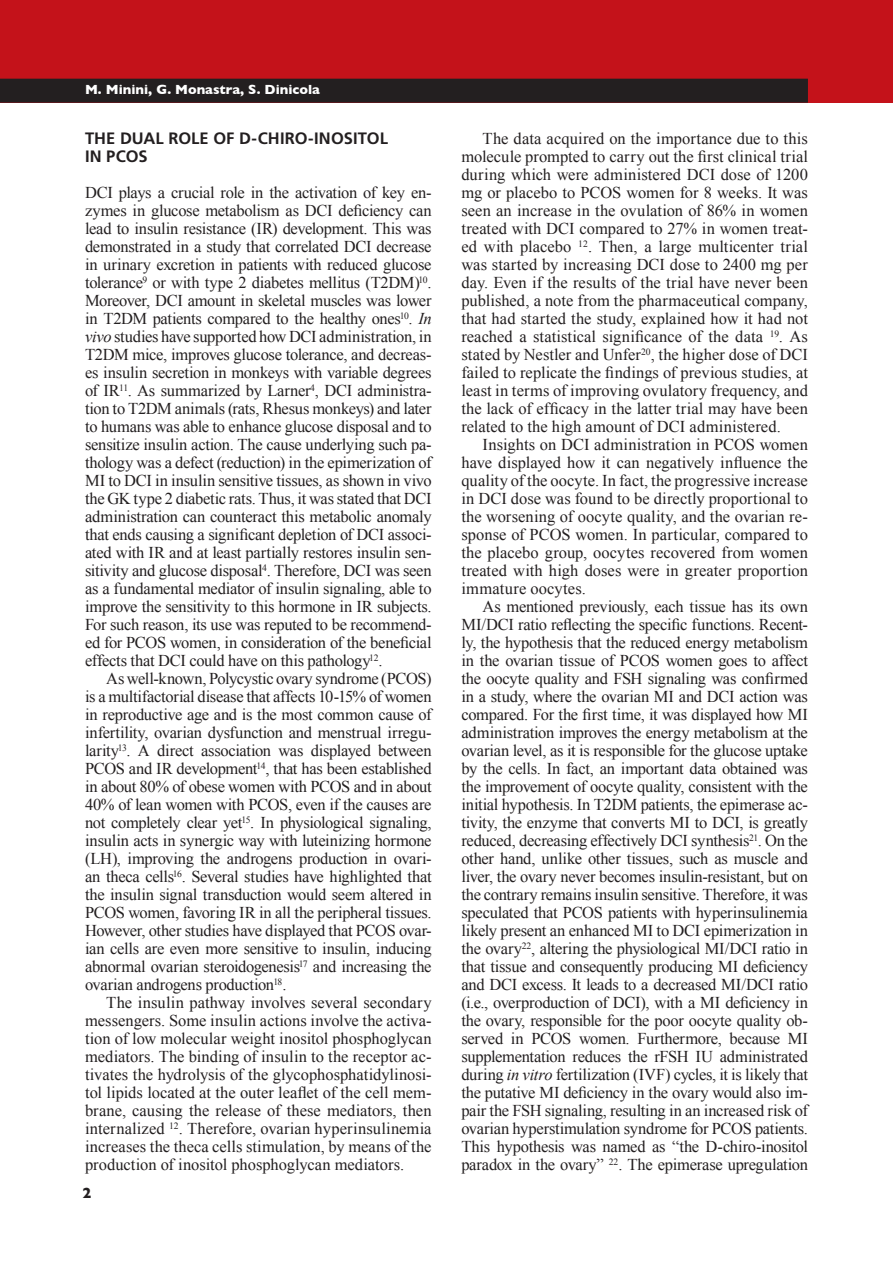
<style>
.page{position:relative;width:893px;height:1263px;background:#fff}
.page>*{position:absolute;margin:0;border:0;box-sizing:border-box;transform-origin:0 0}
.t1{font:16.5px/18px "Times New Roman";letter-spacing:-.005em;color:#231f20;text-align:justify}
.t2{font:700 16.5px/18px "Frutiger";letter-spacing:.005em;color:#231f20}
.t3{font:700 15px "Gill Sans";color:#231f20}
.t4{font:700 13.5px "Gill Sans";color:#fff}
.s1{font-style:italic}
</style>
<div class="page">
<div style="left:0;top:0;width:893px;height:103px;background:#c4121a"></div>
<div style="left:0;top:79px;width:808px;height:24px;background:#231f20"></div>
<p class="t4" style="left:85px;top:79px;width:236px">M. Minini, G. Monastra, S. Dinicola</p>
<p class="t2" style="left:85px;top:129px;width:304px">THE DUAL ROLE OF D-CHIRO-INOSITOL<br>IN PCOS</p>
<p class="t1" style="left:85px;top:183px;width:348px">DCI plays a crucial role in the activation of key en&shy;zymes in glucose metabolism as DCI deficiency can lead to insulin resistance (IR) development. This was demonstrated in a study that correlated DCI decrease in urinary excretion in patients with reduced glucose tolerance<sup>9</sup> or with type 2 diabetes mellitus (T2DM)<sup>10</sup>.<br>Moreover, DCI amount in skeletal muscles was lower in T2DM patients compared to the healthy ones<sup>10</sup>. <span class="s1">In vivo</span> studies have supported how DCI administration, in T2DM mice, improves glucose tolerance, and decreas&shy;es insulin secretion in monkeys with variable degrees of IR<sup>11</sup>. As summarized by Larner<sup>4</sup>, DCI administra&shy;tion to T2DM animals (rats, Rhesus monkeys) and later to humans was able to enhance glucose disposal and to sensitize insulin action. The cause underlying such pa&shy;thology was a defect (reduction) in the epimerization of MI to DCI in insulin sensitive tissues, as shown in vivo the GK type 2 diabetic rats. Thus, it was stated that DCI administration can counteract this metabolic anomaly that ends causing a significant depletion of DCI associ&shy;ated with IR and at least partially restores insulin sen&shy;sitivity and glucose disposal<sup>4</sup>. Therefore, DCI was seen as a fundamental mediator of insulin signaling, able to improve the sensitivity to this hormone in IR subjects.<br>For such reason, its use was reputed to be recommend&shy;ed for PCOS women, in consideration of the beneficial effects that DCI could have on this pathology<sup>12</sup>.</p>
<p class="t1" style="left:85px;top:669px;width:348px;text-indent:21px">As well-known, Polycystic ovary syndrome (PCOS) is a multifactorial disease that affects 10-15% of women in reproductive age and is the most common cause of infertility, ovarian dysfunction and menstrual irregu&shy;larity<sup>13</sup>. A direct association was displayed between PCOS and IR development<sup>14</sup>, that has been established in about 80% of obese women with PCOS and in about 40% of lean women with PCOS, even if the causes are not completely clear yet<sup>15</sup>. In physiological signaling, insulin acts in synergic way with luteinizing hormone (LH), improving the androgens production in ovari&shy;an theca cells<sup>16</sup>. Several studies have highlighted that the insulin signal transduction would seem altered in PCOS women, favoring IR in all the peripheral tissues.<br>However, other studies have displayed that PCOS ovar&shy;ian cells are even more sensitive to insulin, inducing abnormal ovarian steroidogenesis<sup>17</sup> and increasing the ovarian androgens production<sup>18</sup>.</p>
<p class="t1" style="left:85px;top:993px;width:348px;text-indent:21px">The insulin pathway involves several secondary messengers. Some insulin actions involve the activa&shy;tion of low molecular weight inositol phosphoglycan mediators. The binding of insulin to the receptor ac&shy;tivates the hydrolysis of the glycophosphatidylinosi&shy;tol lipids located at the outer leaflet of the cell mem&shy;brane, causing the release of these mediators, then internalized <sup>12</sup>. Therefore, ovarian hyperinsulinemia increases the theca cells stimulation, by means of the production of inositol phosphoglycan mediators.</p>
<p class="t3" style="left:82px;top:1181px;width:10px">2</p>
<p class="t1" style="left:461px;top:129px;width:348px;text-indent:21px">The data acquired on the importance due to this molecule prompted to carry out the first clinical trial during which were administered DCI dose of 1200 mg or placebo to PCOS women for 8 weeks. It was seen an increase in the ovulation of 86% in women treated with DCI compared to 27% in women treat&shy;ed with placebo <sup>12</sup>. Then, a large multicenter trial was started by increasing DCI dose to 2400 mg per day. Even if the results of the trial have never been published, a note from the pharmaceutical company, that had started the study, explained how it had not reached a statistical significance of the data <sup>19</sup>. As stated by Nestler and Unfer<sup>20</sup>, the higher dose of DCI failed to replicate the findings of previous studies, at least in terms of improving ovulatory frequency, and the lack of efficacy in the latter trial may have been related to the high amount of DCI administered.</p>
<p class="t1" style="left:461px;top:435px;width:348px;text-indent:21px">Insights on DCI administration in PCOS women have displayed how it can negatively influence the quality of the oocyte. In fact, the progressive increase in DCI dose was found to be directly proportional to the worsening of oocyte quality, and the ovarian re&shy;sponse of PCOS women. In particular, compared to the placebo group, oocytes recovered from women treated with high doses were in greater proportion immature oocytes.</p>
<p class="t1" style="left:461px;top:597px;width:348px;text-indent:21px">As mentioned previously, each tissue has its own MI/DCI ratio reflecting the specific functions. Recent&shy;ly, the hypothesis that the reduced energy metabolism in the ovarian tissue of PCOS women goes to affect the oocyte quality and FSH signaling was confirmed in a study, where the ovarian MI and DCI action was compared. For the first time, it was displayed how MI administration improves the energy metabolism at the ovarian level, as it is responsible for the glucose uptake by the cells. In fact, an important data obtained was the improvement of oocyte quality, consistent with the initial hypothesis. In T2DM patients, the epimerase ac&shy;tivity, the enzyme that converts MI to DCI, is greatly reduced, decreasing effectively DCI synthesis<sup>21</sup>. On the other hand, unlike other tissues, such as muscle and liver, the ovary never becomes insulin-resistant, but on the contrary remains insulin sensitive. Therefore, it was speculated that PCOS patients with hyperinsulinemia likely present an enhanced MI to DCI epimerization in the ovary<sup>22</sup>, altering the physiological MI/DCI ratio in that tissue and consequently producing MI deficiency and DCI excess. It leads to a decreased MI/DCI ratio (i.e., overproduction of DCI), with a MI deficiency in the ovary, responsible for the poor oocyte quality ob&shy;served in PCOS women. Furthermore, because MI supplementation reduces the rFSH IU administrated during <span class="s1">in vitro</span> fertilization (IVF) cycles, it is likely that the putative MI deficiency in the ovary would also im&shy;pair the FSH signaling, resulting in an increased risk of ovarian hyperstimulation syndrome for PCOS patients.<br>This hypothesis was named as “the D-chiro-inositol paradox in the ovary” <sup>22</sup>. The epimerase upregulation</p>
</div>
